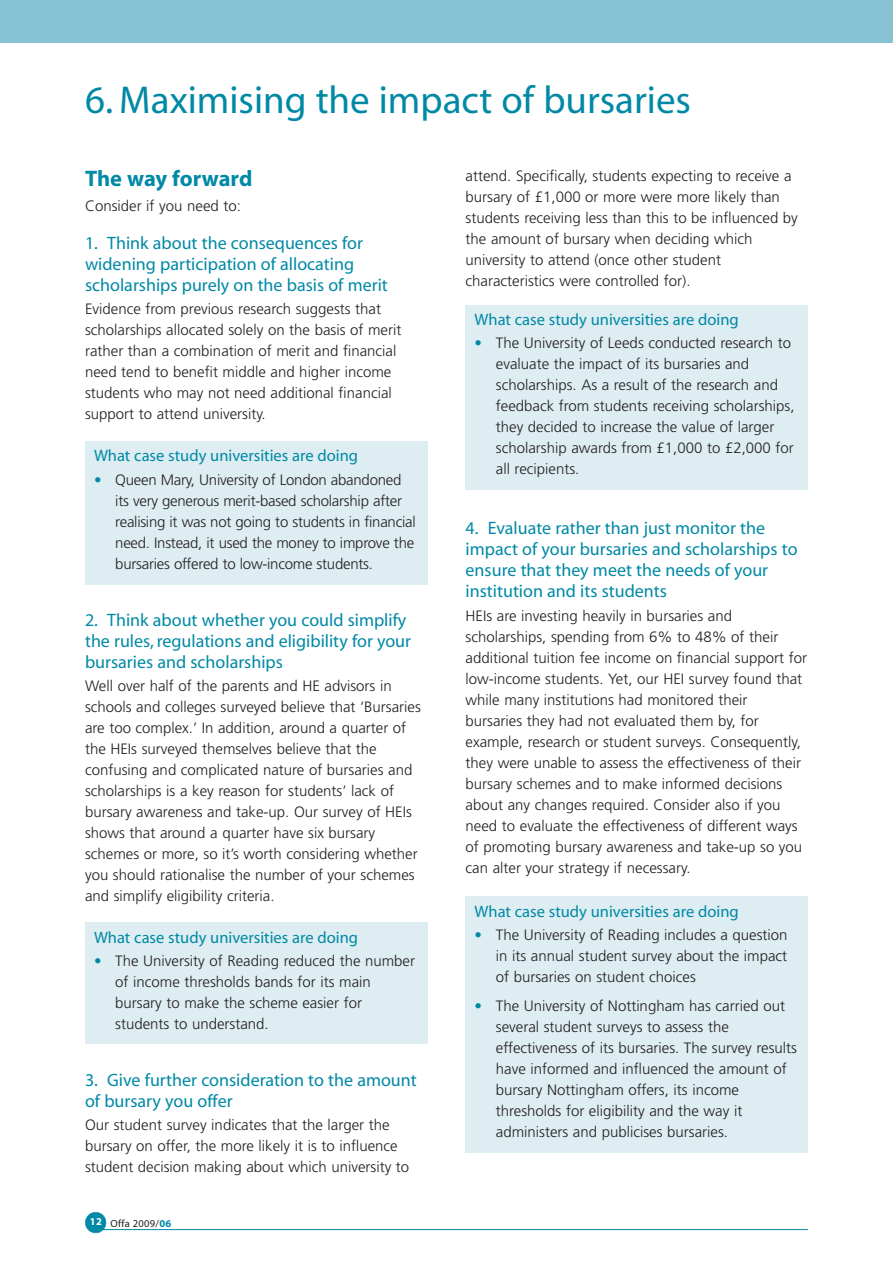
<style>
.page{position:relative;width:893px;height:1263px;background:#fff}
.page>*{position:absolute;margin:0;border:0;box-sizing:border-box;transform-origin:0 0}
.t1{font:39px "Myriad";color:#0089a5}
.t2{font:700 22.5px "Myriad";letter-spacing:-.005em;color:#0089a5}
.t3{font:18px/21px "Myriad";color:#0089a5}
.t4{font:16.5px "Myriad";color:#0089a5}
.t5{font:300 15px/21px "Frutiger";color:#231f20}
.t6{font:10.5px "Myriad";letter-spacing:.025em;color:#231f20}
.t7{font:700 10.5px "Myriad";color:#fff}
.s1{color:#0089a5}
.s2{font-weight:700;color:#0089a5}
</style>
<div class="page">
<div style="left:85px;top:1212px;width:21px;height:21px;background:#0089a5;border-radius:50%"></div>
<div style="left:85px;top:1212px;width:21px;height:21px;border:1px solid #0089a5;border-radius:50%"></div>
<hr style="left:103px;top:1229px;width:705px;height:1px;background:#0089a5">
<div style="left:0;top:0;width:893px;height:43px;background:#87c3d5"></div>
<div style="left:85px;top:441px;width:342px;height:143px;background:#ddedf2"></div>
<div style="left:85px;top:922px;width:342px;height:121px;background:#ddedf2"></div>
<div style="left:466px;top:304px;width:342px;height:185px;background:#ddedf2"></div>
<div style="left:466px;top:896px;width:342px;height:256px;background:#ddedf2"></div>
<h1 class="t1" style="left:85px;top:85px;width:607px">6. Maximising the impact of bursaries</h1>
<h2 class="t2" style="left:85px;top:170px;width:169px">The way forward</h2>
<p class="t5" style="left:85px;top:197px;width:157px">Consider if you need to:</p>
<p class="t3" style="left:85px;top:234px;width:304px">1. Think about the consequences for widening participation of allocating scholarships purely on the basis of merit</p>
<p class="t5" style="left:85px;top:300px;width:318px">Evidence from previous research suggests that scholarships allocated solely on the basis of merit rather than a combination of merit and financial need tend to benefit middle and higher income students who may not need additional financial support to attend university.</p>
<p class="t4" style="left:94px;top:450px;width:266px">What case study universities are doing</p>
<p class="t5" style="left:115px;top:470px;width:302px;text-indent:-21px"><span class="s1">•</span> Queen Mary, University of London abandoned its very generous merit-based scholarship after realising it was not going to students in financial need. Instead, it used the money to improve the bursaries offered to low-income students.</p>
<p class="t3" style="left:85px;top:610px;width:328px">2. Think about whether you could simplify the rules, regulations and eligibility for your bursaries and scholarships</p>
<p class="t5" style="left:85px;top:676px;width:337px">Well over half of the parents and HE advisors in schools and colleges surveyed believe that ‘Bursaries are too complex.’ In addition, around a quarter of the HEIs surveyed themselves believe that the confusing and complicated nature of bursaries and scholarships is a key reason for students’ lack of bursary awareness and take-up. Our survey of HEIs shows that around a quarter have six bursary schemes or more, so it’s worth considering whether you should rationalise the number of your schemes and simplify eligibility criteria.</p>
<p class="t4" style="left:94px;top:931px;width:266px">What case study universities are doing</p>
<p class="t5" style="left:115px;top:951px;width:301px;text-indent:-21px"><span class="s1">•</span> The University of Reading reduced the number of income thresholds bands for its main bursary to make the scheme easier for students to understand.</p>
<p class="t3" style="left:85px;top:1071px;width:333px">3. Give further consideration to the amount of bursary you offer</p>
<p class="t5" style="left:85px;top:1115px;width:326px">Our student survey indicates that the larger the bursary on offer, the more likely it is to influence student decision making about which university to</p>
<p class="t7" style="left:90px;top:1218px;width:13px">12</p>
<p class="t6" style="left:111px;top:1220px;width:62px">Offa 2009/<span class="s2">06</span></p>
<p class="t5" style="left:466px;top:167px;width:334px">attend. Specifically, students expecting to receive a bursary of £1,000 or more were more likely than students receiving less than this to be influenced by the amount of bursary when deciding which university to attend (once other student characteristics were controlled for).</p>
<p class="t4" style="left:475px;top:313px;width:266px">What case study universities are doing</p>
<p class="t5" style="left:496px;top:334px;width:300px;text-indent:-21px"><span class="s1">•</span> The University of Leeds conducted research to evaluate the impact of its bursaries and scholarships. As a result of the research and feedback from students receiving scholarships, they decided to increase the value of larger scholarship awards from £1,000 to £2,000 for all recipients.</p>
<p class="t3" style="left:466px;top:519px;width:333px">4. Evaluate rather than just monitor the impact of your bursaries and scholarships to ensure that they meet the needs of your institution and its students</p>
<p class="t5" style="left:466px;top:606px;width:343px">HEIs are investing heavily in bursaries and scholarships, spending from 6% to 48% of their additional tuition fee income on financial support for low-income students. Yet, our HEI survey found that while many institutions had monitored their bursaries they had not evaluated them by, for example, research or student surveys. Consequently, they were unable to assess the effectiveness of their bursary schemes and to make informed decisions about any changes required. Consider also if you need to evaluate the effectiveness of different ways of promoting bursary awareness and take-up so you can alter your strategy if necessary.</p>
<p class="t4" style="left:475px;top:905px;width:266px">What case study universities are doing</p>
<p class="t5" style="left:496px;top:925px;width:293px;text-align:justify;text-indent:-21px"><span class="s1">•</span> The University of Reading includes a question in its annual student survey about the impact of bursaries on student choices</p>
<p class="t5" style="left:496px;top:997px;width:303px;text-indent:-21px"><span class="s1">•</span> The University of Nottingham has carried out several student surveys to assess the effectiveness of its bursaries. The survey results have informed and influenced the amount of bursary Nottingham offers, its income thresholds for eligibility and the way it administers and publicises bursaries.</p>
</div>
